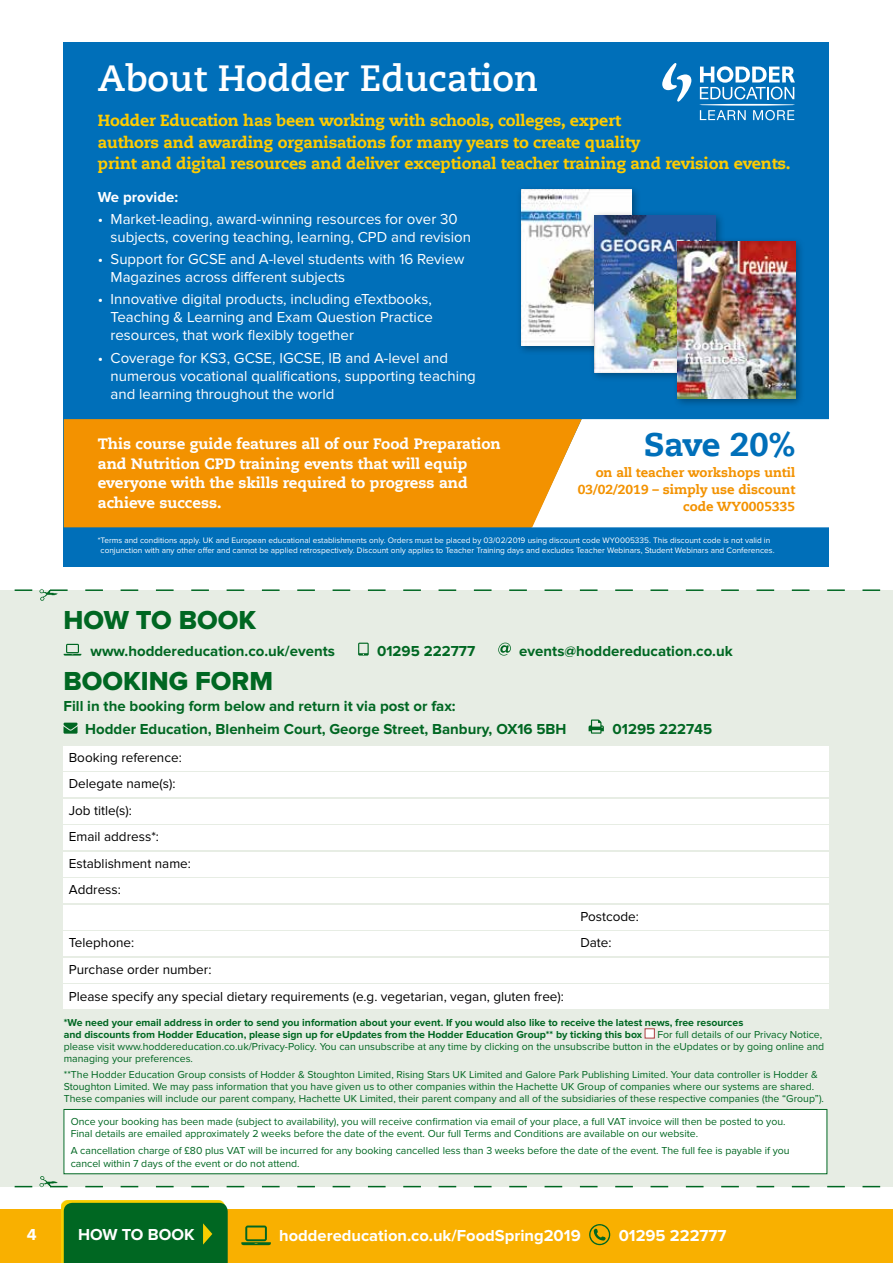
<style>
.page{position:relative;width:893px;height:1263px;background:#fff}
.page>*{position:absolute;margin:0;border:0;box-sizing:border-box;transform-origin:0 0}
.t1{font:700 36.3px "Caecilia Com 75";color:#fff}
.t2{font:800 32.55px "Caecilia Com 85";letter-spacing:-.005em;color:#006fb9}
.t3{font:27px "Proxima Nova Extrabld";color:#006722}
.t4{font:700 16.5px "Proxima Nova";color:#fff}
.t5{font:800 16.05px/21.1px "Caecilia Com 85";letter-spacing:-.01em;color:#fc0}
.t6{font:15px/18px "Proxima Nova";color:#fff}
.t7{font:700 15px/22.2px "Proxima Nova";color:#006722}
.t8{font:800 15px/19.6px "Caecilia Com 85";color:#fff}
.t9{font:700 15px "Proxima Nova";color:#fff}
.t10{font:13.5px/26.5px "Proxima Nova";color:#000}
.t11{font:800 13.05px/16.6px "Caecilia Com 85";color:#f39200;text-align:right}
.t12{font:10.5px/12px "Proxima Nova";color:#006722}
.t13{font:700 10.5px/12px "Proxima Nova";color:#006722}
.t14{font:8.25px/9.3px "Proxima Nova";color:#fff;text-align:center}
</style>
<div class="page">
<div style="left:0;top:1209px;width:893px;height:54px;background:#f9b000"></div>
<svg style="left:61px;top:1200px;width:163px;height:63px"></svg>
<svg style="left:241px;top:1225px;width:30px;height:20px"></svg>
<svg style="left:589px;top:1224px;width:21px;height:21px"></svg>
<div style="left:64px;top:1203px;width:164px;height:60px;background:#006722"></div>
<div style="left:64px;top:43px;width:765px;height:524px;background:#006fb9"></div>
<div style="left:582px;top:419px;width:247px;height:108px;background:#fff"></div>
<div style="left:64px;top:419px;width:518px;height:108px;background:#f39200"></div>
<div style="left:517px;top:185px;width:124px;height:171px;background:#000;opacity:.35"></div>
<img style="left:521px;top:190px;width:111px;height:156px">
<div style="left:589px;top:211px;width:136px;height:171px;background:#000;opacity:.35"></div>
<img style="left:594px;top:216px;width:121px;height:156px">
<div style="left:673px;top:237px;width:132px;height:172px;background:#000;opacity:.35"></div>
<img style="left:678px;top:242px;width:117px;height:157px">
<svg style="left:700px;top:66px;width:95px;height:34px"></svg>
<svg style="left:662px;top:63px;width:29px;height:39px"></svg>
<svg style="left:700px;top:110px;width:94px;height:10px"></svg>
<hr style="left:699px;top:104px;width:96px;height:2px;background:#fff;border-radius:50%">
<div style="left:0;top:589px;width:893px;height:599px;background:#e7ede4"></div>
<svg style="left:64px;top:644px;width:17px;height:12px"></svg>
<svg style="left:358px;top:643px;width:11px;height:13px"></svg>
<svg style="left:498px;top:643px;width:13px;height:13px"></svg>
<div style="left:64px;top:1109px;width:763px;height:65px;background:#fff"></div>
<div style="left:64px;top:1109px;width:763px;height:65px;border:1px solid #006722"></div>
<div style="left:64px;top:746px;width:765px;height:24px;background:#fff"></div>
<div style="left:64px;top:772px;width:765px;height:24px;background:#fff"></div>
<div style="left:64px;top:799px;width:765px;height:24px;background:#fff"></div>
<div style="left:64px;top:825px;width:765px;height:25px;background:#fff"></div>
<div style="left:64px;top:852px;width:765px;height:24px;background:#fff"></div>
<div style="left:64px;top:878px;width:765px;height:25px;background:#fff"></div>
<div style="left:64px;top:905px;width:765px;height:24px;background:#fff"></div>
<div style="left:64px;top:931px;width:765px;height:25px;background:#fff"></div>
<div style="left:64px;top:958px;width:765px;height:24px;background:#fff"></div>
<div style="left:64px;top:984px;width:765px;height:25px;background:#fff"></div>
<div style="left:645px;top:1028px;width:10px;height:10px;background:#fff;border:1px solid #af4044"></div>
<img style="left:38px;top:589px;width:21px;height:13px">
<img style="left:38px;top:1174px;width:21px;height:14px">
<svg style="left:64px;top:723px;width:14px;height:11px"></svg>
<svg style="left:589px;top:719px;width:15px;height:15px"></svg>
<h1 class="t1" style="left:98px;top:54px;width:442px">About Hodder Education</h1>
<h3 class="t5" style="left:98px;top:110px;width:694px">Hodder Education has been working with schools, colleges, expert<br>authors and awarding organisations for many years to create quality<br>print and digital resources and deliver exceptional teacher training and revision events.</h3>
<h3 class="t9" style="left:98px;top:188px;width:82px">We provide:</h3>
<h3 class="t6" style="left:111px;top:210px;width:362px;text-indent:-13px">• Market-leading, award-winning resources for over 30 subjects, covering teaching, learning, CPD and revision</h3>
<h3 class="t6" style="left:111px;top:250px;width:355px;text-indent:-13px">• Support for GCSE and A-level students with 16 Review<br>Magazines across different subjects</h3>
<h3 class="t6" style="left:111px;top:290px;width:324px;text-align:justify;text-indent:-13px">• Innovative digital products, including eTextbooks, Teaching &amp; Learning and Exam Question Practice resources, that work flexibly together</h3>
<h3 class="t6" style="left:111px;top:349px;width:367px;text-indent:-13px">• Coverage for KS3, GCSE, IGCSE, IB and A-level and numerous vocational qualifications, supporting teaching and learning throughout the world</h3>
<h3 class="t8" style="left:98px;top:433px;width:405px">This course guide features all of our Food Preparation and Nutrition CPD training events that will equip everyone with the skills required to progress and achieve success.</h3>
<h2 class="t2" style="left:644px;top:422px;width:153px">Save 20%</h2>
<p class="t11" style="left:578px;top:464px;width:219px">on all teacher workshops until<br>03/02/2019 – simply use discount code WY0005335</p>
<p class="t14" style="left:98px;top:536px;width:678px">*Terms and conditions apply. UK and European educational establishments only. Orders must be placed by 03/02/2019 using discount code WY0005335. This discount code is not valid in conjunction with any other offer and cannot be applied retrospectively. Discount only applies to Teacher Training days and excludes Teacher Webinars, Student Webinars and Conferences.</p>
<h3 class="t3" style="left:64px;top:604px;width:194px">HOW TO BOOK</h3>
<h3 class="t7" style="left:91px;top:640px;width:246px">www.hoddereducation.co.uk/events</h3>
<h3 class="t7" style="left:377px;top:640px;width:100px">01295 222777</h3>
<h3 class="t7" style="left:519px;top:640px;width:215px">events@hoddereducation.co.uk</h3>
<h3 class="t3" style="left:64px;top:665px;width:211px">BOOKING FORM</h3>
<h3 class="t7" style="left:85px;top:696px;width:483px;text-indent:-22px">Fill in the booking form below and return it via post or fax:<br>Hodder Education, Blenheim Court, George Street, Banbury, OX16 5BH</h3>
<p class="t10" style="left:69px;top:744px;width:124px">Booking reference:<br>Delegate name(s):<br>Job title(s):<br>Email address*:<br>Establishment name:<br>Address:</p>
<h3 class="t7" style="left:613px;top:718px;width:101px">01295 222745</h3>
<p class="t10" style="left:580px;top:903px;width:60px">Postcode:</p>
<p class="t10" style="left:69px;top:930px;width:67px">Telephone:</p>
<p class="t10" style="left:580px;top:930px;width:33px">Date:</p>
<p class="t10" style="left:69px;top:956px;width:497px">Purchase order number:<br>Please specify any special dietary requirements (e.g. vegetarian, vegan, gluten free):</p>
<p class="t13" style="left:64px;top:1016px;width:681px">*We need your email address in order to send you information about your event. If you would also like to receive the latest news, free resources and discounts from Hodder Education, please sign up for eUpdates from the Hodder Education Group** by ticking this box</p>
<p class="t12" style="left:64px;top:1028px;width:762px;text-indent:594px">For full details of our Privacy Notice, please visit www.hoddereducation.co.uk/Privacy-Policy. You can unsubscribe at any time by clicking on the unsubscribe button in the eUpdates or by going online and managing your preferences.</p>
<p class="t12" style="left:64px;top:1069px;width:762px">**The Hodder Education Group consists of Hodder &amp; Stoughton Limited, Rising Stars UK Limited and Galore Park Publishing Limited. Your data controller is Hodder &amp;<br>Stoughton Limited. We may pass information that you have given us to other companies within the Hachette UK Group of companies where our systems are shared.<br>These companies will include our parent company, Hachette UK Limited, their parent company and all of the subsidiaries of these respective companies (the “Group”).</p>
<p class="t12" style="left:71px;top:1115px;width:716px;line-height:12.8px">Once your booking has been made (subject to availability), you will receive confirmation via email of your place, a full VAT invoice will then be posted to you.<br>Final details are emailed approximately 2 weeks before the date of the event. Our full Terms and Conditions are available on our website.</p>
<p class="t12" style="left:71px;top:1144px;width:720px;line-height:12.8px">A cancellation charge of £80 plus VAT will be incurred for any booking cancelled less than 3 weeks before the date of the event. The full fee is payable if you cancel within 7 days of the event or do not attend.</p>
<h3 class="t4" style="left:27px;top:1225px;width:11px">4</h3>
<h3 class="t4" style="left:78px;top:1225px;width:118px">HOW TO BOOK</h3>
<h3 class="t4" style="left:279px;top:1226px;width:303px">hoddereducation.co.uk/FoodSpring2019</h3>
<h3 class="t4" style="left:619px;top:1226px;width:109px">01295 222777</h3>
</div>
